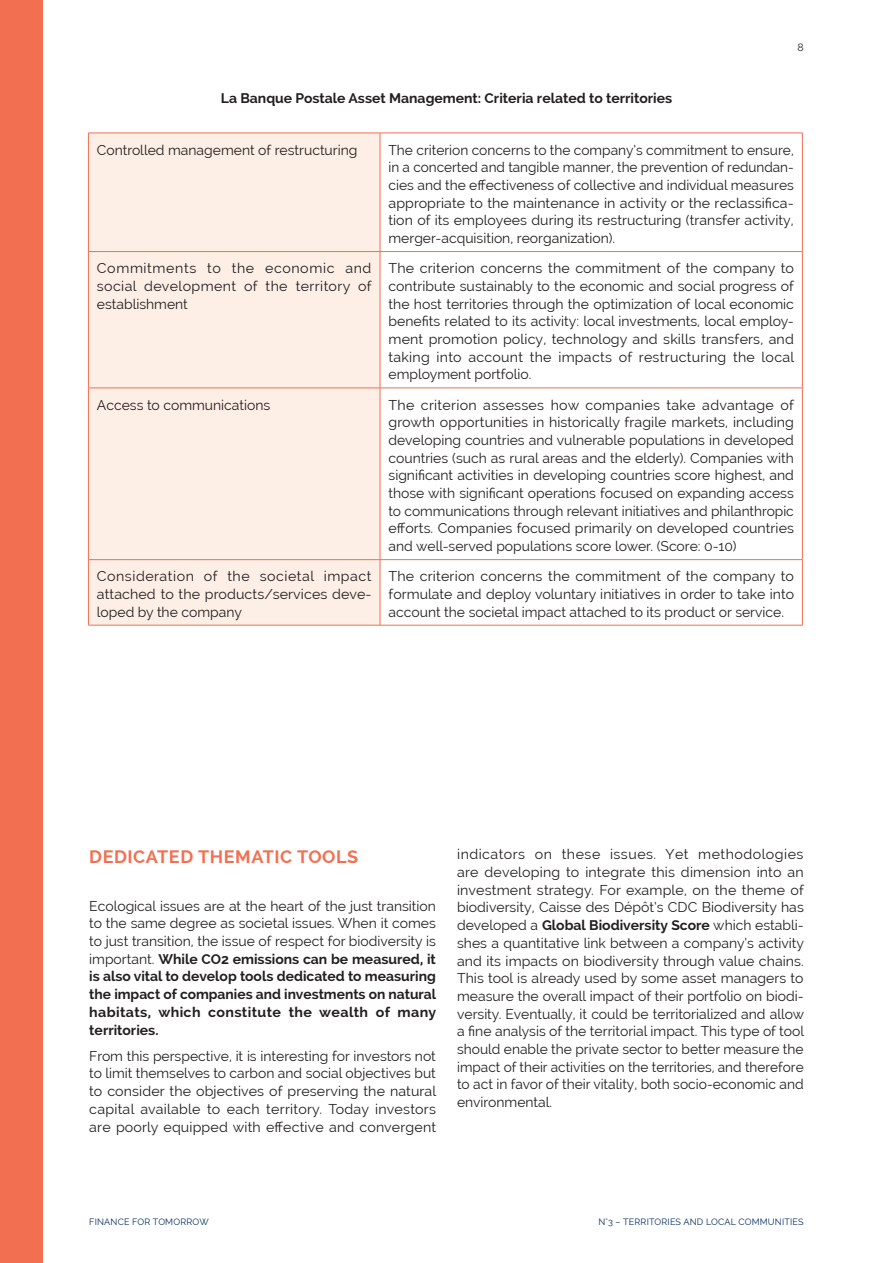
<style>
.page{position:relative;width:893px;height:1263px;background:#fff}
.page>*{position:absolute;margin:0;border:0;box-sizing:border-box;transform-origin:0 0}
.T2_orange{font:700 18px "Raleway";letter-spacing:.03em;color:#f36f51}
.texte_lecture{font:13.95px/17.7px "Raleway";color:#231f20;text-align:justify}
.texte_lecture-2{font:700 13.95px/17.7px "Raleway";color:#231f20;text-align:justify}
.t1{font:10.5px "Raleway";color:#231f20}
.t2{font:9px "Raleway";letter-spacing:.02em;color:#002e5e}
.s1{font-weight:400}
.s2{font-weight:700}
</style>
<div class="page">
<div style="left:0;top:0;width:43px;height:1263px;background:#f36f51"></div>
<div style="left:89px;top:134px;width:291px;height:491px;background:#fdeee6"></div>
<hr style="left:88px;top:133px;width:292px;height:1px;background:#f36f51">
<hr style="left:88px;top:133px;width:1px;height:118px;background:#f36f51">
<hr style="left:380px;top:133px;width:422px;height:1px;background:#f36f51">
<hr style="left:380px;top:133px;width:1px;height:118px;background:#f36f51">
<hr style="left:802px;top:133px;width:1px;height:118px;background:#f36f51">
<hr style="left:88px;top:251px;width:292px;height:1px;background:#f36f51">
<hr style="left:88px;top:252px;width:1px;height:136px;background:#f36f51">
<hr style="left:380px;top:251px;width:422px;height:1px;background:#f36f51">
<hr style="left:380px;top:252px;width:1px;height:136px;background:#f36f51">
<hr style="left:802px;top:252px;width:1px;height:136px;background:#f36f51">
<hr style="left:88px;top:388px;width:292px;height:1px;background:#f36f51">
<hr style="left:88px;top:388px;width:1px;height:171px;background:#f36f51">
<hr style="left:380px;top:388px;width:422px;height:1px;background:#f36f51">
<hr style="left:380px;top:388px;width:1px;height:171px;background:#f36f51">
<hr style="left:802px;top:388px;width:1px;height:171px;background:#f36f51">
<hr style="left:88px;top:559px;width:292px;height:1px;background:#f36f51">
<hr style="left:88px;top:560px;width:1px;height:65px;background:#f36f51">
<hr style="left:380px;top:559px;width:422px;height:1px;background:#f36f51">
<hr style="left:380px;top:560px;width:1px;height:65px;background:#f36f51">
<hr style="left:802px;top:560px;width:1px;height:65px;background:#f36f51">
<hr style="left:88px;top:625px;width:292px;height:1px;background:#f36f51">
<hr style="left:380px;top:625px;width:422px;height:1px;background:#f36f51">
<p class="texte_lecture-2" style="left:221px;top:90px;width:453px">La Banque Postale Asset Management: Criteria related to territories</p>
<p class="t1" style="left:797px;top:41px;width:8px">8</p>
<p class="texte_lecture" style="left:97px;top:141px;width:262px">Controlled management of restructuring</p>
<p class="texte_lecture" style="left:388px;top:141px;width:407px">The criterion concerns to the company’s commitment to ensure, in a concerted and tangible manner, the prevention of redundan&shy;cies and the effectiveness of collective and individual measures appropriate to the maintenance in activity or the reclassifica&shy;tion of its employees during its restructuring (transfer activity, merger-acquisition, reorganization).</p>
<p class="texte_lecture" style="left:97px;top:259px;width:276px">Commitments to the economic and social development of the territory of establishment</p>
<p class="texte_lecture" style="left:388px;top:259px;width:407px">The criterion concerns the commitment of the company to contribute sustainably to the economic and social progress of the host territories through the optimization of local economic benefits related to its activity: local investments, local employ&shy;ment promotion policy, technology and skills transfers, and taking into account the impacts of restructuring the local employment portfolio.</p>
<p class="texte_lecture" style="left:97px;top:396px;width:175px">Access to communications</p>
<p class="texte_lecture" style="left:388px;top:396px;width:407px">The criterion assesses how companies take advantage of growth opportunities in historically fragile markets, including developing countries and vulnerable populations in developed countries (such as rural areas and the elderly). Companies with significant activities in developing countries score highest, and those with significant operations focused on expanding access to communications through relevant initiatives and philanthropic efforts. Companies focused primarily on developed countries and well-served populations score lower. (Score: 0-10)</p>
<p class="texte_lecture" style="left:97px;top:567px;width:276px">Consideration of the societal impact attached to the products/services deve&shy;loped by the company</p>
<p class="texte_lecture" style="left:388px;top:567px;width:407px">The criterion concerns the commitment of the company to formulate and deploy voluntary initiatives in order to take into account the societal impact attached to its product or service.</p>
<p class="T2_orange" style="left:89px;top:846px;width:271px">DEDICATED THEMATIC TOOLS</p>
<p class="texte_lecture-2" style="left:89px;top:897px;width:348px"><span class="s1">Ecological issues are at the heart of the just transition to the same degree as societal issues. When it comes to just transition, the issue of respect for biodiversity is important.</span> While CO2 emissions can be measured, it is also vital to develop tools dedicated to measuring the impact of companies and investments on natural habitats, which constitute the wealth of many territories.</p>
<p class="texte_lecture" style="left:89px;top:1047px;width:348px">From this perspective, it is interesting for investors not to limit themselves to carbon and social objectives but to consider the objectives of preserving the natural capital available to each territory. Today investors are poorly equipped with effective and convergent</p>
<p class="texte_lecture" style="left:457px;top:845px;width:349px">indicators on these issues. Yet methodologies are developing to integrate this dimension into an investment strategy. For example, on the theme of biodiversity, Caisse des Dépôt’s CDC Biodiversity has developed a <span class="s2">Global Biodiversity Score</span> which establi&shy;shes a quantitative link between a company’s activity and its impacts on biodiversity through value chains.<br>This tool is already used by some asset managers to measure the overall impact of their portfolio on biodi&shy;versity. Eventually, it could be territorialized and allow a fine analysis of the territorial impact. This type of tool should enable the private sector to better measure the impact of their activities on the territories, and therefore to act in favor of their vitality, both socio-economic and environmental.</p>
<p class="t2" style="left:89px;top:1216px;width:121px">FINANCE FOR TOMORROW</p>
<p class="t2" style="left:598px;top:1216px;width:207px">N°3 – TERRITORIES AND LOCAL COMMUNITIES</p>
</div>
